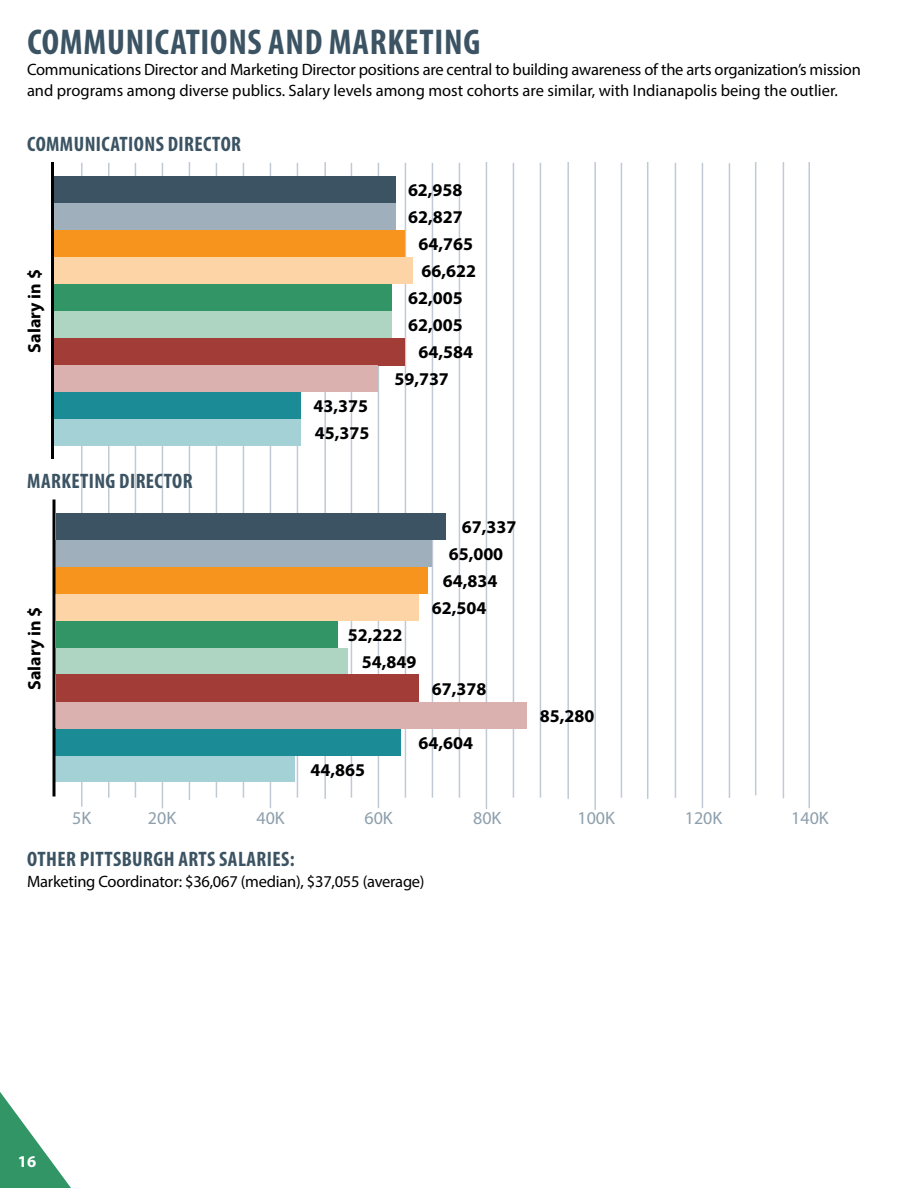
<style>
.page{position:relative;width:918px;height:1188px;background:#fff}
.page>*{position:absolute;margin:0;border:0;box-sizing:border-box;transform-origin:0 0}
.t1{font:700 condensed 36px "Myriad Pro";letter-spacing:.02em;color:#3b5362}
.t2{font:700 condensed 21px "Myriad Pro";letter-spacing:.02em;color:#3b5362}
.t3{font:700 18px/27px "Myriad Pro";color:#000}
.t4{font:18px "Myriad Pro";color:#8d9fac}
.t5{font:16.5px/21px "Myriad Pro";letter-spacing:-.015em;color:#000}
.t6{font:700 16.5px "Myriad Pro";color:#fff}
</style>
<div class="page">
<hr style="left:108px;top:163px;width:2px;height:635px;background:#bfcad4">
<hr style="left:81px;top:163px;width:1px;height:644px;background:#bfcad4">
<hr style="left:808px;top:162px;width:2px;height:646px;background:#bfcad4">
<hr style="left:755px;top:162px;width:1px;height:633px;background:#bfcad4">
<hr style="left:729px;top:163px;width:1px;height:635px;background:#bfcad4">
<hr style="left:702px;top:163px;width:1px;height:645px;background:#bfcad4">
<hr style="left:675px;top:163px;width:1px;height:635px;background:#bfcad4">
<hr style="left:459px;top:163px;width:1px;height:635px;background:#bfcad4">
<hr style="left:405px;top:163px;width:1px;height:635px;background:#bfcad4">
<hr style="left:567px;top:162px;width:2px;height:637px;background:#bfcad4">
<hr style="left:621px;top:163px;width:1px;height:635px;background:#bfcad4">
<hr style="left:647px;top:162px;width:1px;height:637px;background:#bfcad4">
<hr style="left:594px;top:162px;width:2px;height:648px;background:#bfcad4">
<hr style="left:540px;top:163px;width:1px;height:635px;background:#bfcad4">
<hr style="left:486px;top:162px;width:1px;height:647px;background:#bfcad4">
<hr style="left:432px;top:163px;width:1px;height:635px;background:#bfcad4">
<hr style="left:378px;top:163px;width:1px;height:645px;background:#bfcad4">
<hr style="left:216px;top:163px;width:1px;height:635px;background:#bfcad4">
<hr style="left:162px;top:163px;width:1px;height:645px;background:#bfcad4">
<hr style="left:270px;top:163px;width:1px;height:645px;background:#bfcad4">
<hr style="left:324px;top:162px;width:2px;height:637px;background:#bfcad4">
<hr style="left:351px;top:163px;width:1px;height:635px;background:#bfcad4">
<hr style="left:297px;top:163px;width:1px;height:635px;background:#bfcad4">
<hr style="left:243px;top:163px;width:1px;height:635px;background:#bfcad4">
<hr style="left:189px;top:162px;width:1px;height:638px;background:#bfcad4">
<hr style="left:135px;top:163px;width:1px;height:635px;background:#bfcad4">
<hr style="left:513px;top:163px;width:1px;height:635px;background:#bfcad4">
<hr style="left:783px;top:162px;width:1px;height:636px;background:#bfcad4">
<div style="left:54px;top:311px;width:338px;height:27px;background:#add5c2"></div>
<div style="left:54px;top:338px;width:351px;height:27px;background:#a23c37"></div>
<div style="left:54px;top:419px;width:246px;height:27px;background:#a4d1d5"></div>
<div style="left:54px;top:392px;width:246px;height:27px;background:#1b8b96"></div>
<div style="left:54px;top:365px;width:324px;height:27px;background:#dab1af"></div>
<div style="left:54px;top:176px;width:341px;height:27px;background:#3b5362"></div>
<div style="left:54px;top:203px;width:341px;height:27px;background:#a0afbc"></div>
<div style="left:54px;top:284px;width:338px;height:27px;background:#329566"></div>
<div style="left:54px;top:257px;width:359px;height:27px;background:#fcd4a5"></div>
<div style="left:54px;top:230px;width:351px;height:27px;background:#f7941e"></div>
<div style="left:56px;top:648px;width:292px;height:26px;background:#add5c2"></div>
<div style="left:56px;top:674px;width:362px;height:28px;background:#a23c37"></div>
<div style="left:56px;top:756px;width:239px;height:26px;background:#a4d1d5"></div>
<div style="left:56px;top:728px;width:345px;height:28px;background:#1b8b96"></div>
<div style="left:56px;top:702px;width:470px;height:26px;background:#dab1af"></div>
<div style="left:56px;top:513px;width:390px;height:27px;background:#3b5362"></div>
<div style="left:56px;top:540px;width:376px;height:27px;background:#a0afbc"></div>
<div style="left:56px;top:621px;width:282px;height:27px;background:#329566"></div>
<div style="left:56px;top:594px;width:362px;height:27px;background:#fcd4a5"></div>
<div style="left:56px;top:567px;width:372px;height:27px;background:#f7941e"></div>
<svg style="left:52px;top:500px;width:4px;height:296px"></svg>
<hr style="left:51px;top:162px;width:3px;height:297px;background:#000">
<svg style="left:0;top:1092px;width:71px;height:96px"></svg>
<h1 class="t1" style="left:27px;top:20px;width:454px">COMMUNICATIONS AND MARKETING</h1>
<p class="t5" style="left:27px;top:59px;width:835px">Communications Director and Marketing Director positions are central to building awareness of the arts organization’s mission and programs among diverse publics. Salary levels among most cohorts are similar, with Indianapolis being the outlier.</p>
<p class="t2" style="left:27px;top:131px;width:215px">COMMUNICATIONS DIRECTOR</p>
<p class="t3" style="left:20px;top:353px;width:85px;rotate:-90deg">Salary in $</p>
<p class="t2" style="left:27px;top:468px;width:167px">MARKETING DIRECTOR</p>
<p class="t3" style="left:20px;top:690px;width:85px;rotate:-90deg">Salary in $</p>
<p class="t3" style="left:314px;top:392px;width:57px">43,375<br>45,375</p>
<p class="t3" style="left:408px;top:176px;width:56px">62,958</p>
<p class="t3" style="left:408px;top:203px;width:56px">62,827</p>
<p class="t3" style="left:418px;top:230px;width:56px">64,765</p>
<p class="t3" style="left:421px;top:257px;width:56px">66,622</p>
<p class="t3" style="left:408px;top:284px;width:56px">62,005</p>
<p class="t3" style="left:408px;top:311px;width:56px">62,005</p>
<p class="t3" style="left:418px;top:338px;width:56px">64,584</p>
<p class="t3" style="left:394px;top:365px;width:56px">59,737</p>
<p class="t3" style="left:362px;top:621px;width:56px;text-indent:-14px">52,222<br>54,849</p>
<p class="t3" style="left:462px;top:513px;width:56px">67,337</p>
<p class="t3" style="left:449px;top:540px;width:56px">65,000</p>
<p class="t3" style="left:443px;top:567px;width:56px">64,834</p>
<p class="t3" style="left:432px;top:594px;width:56px">62,504</p>
<p class="t3" style="left:432px;top:675px;width:56px">67,378</p>
<p class="t3" style="left:310px;top:756px;width:56px">44,865</p>
<p class="t3" style="left:418px;top:729px;width:56px">64,604</p>
<p class="t3" style="left:540px;top:702px;width:56px">85,280</p>
<p class="t4" style="left:72px;top:806px;width:20px">5K</p>
<p class="t4" style="left:148px;top:806px;width:30px">20K</p>
<p class="t4" style="left:257px;top:806px;width:30px">40K</p>
<p class="t4" style="left:365px;top:806px;width:30px">60K</p>
<p class="t4" style="left:473px;top:806px;width:30px">80K</p>
<p class="t4" style="left:578px;top:806px;width:39px">100K</p>
<p class="t4" style="left:685px;top:806px;width:39px">120K</p>
<p class="t4" style="left:791px;top:806px;width:39px">140K</p>
<p class="t2" style="left:27px;top:846px;width:269px">OTHER PITTSBURGH ARTS SALARIES:</p>
<p class="t5" style="left:27px;top:871px;width:399px">Marketing Coordinator: $36,067 (median), $37,055 (average)</p>
<p class="t6" style="left:18px;top:1151px;width:20px">16</p>
</div>
